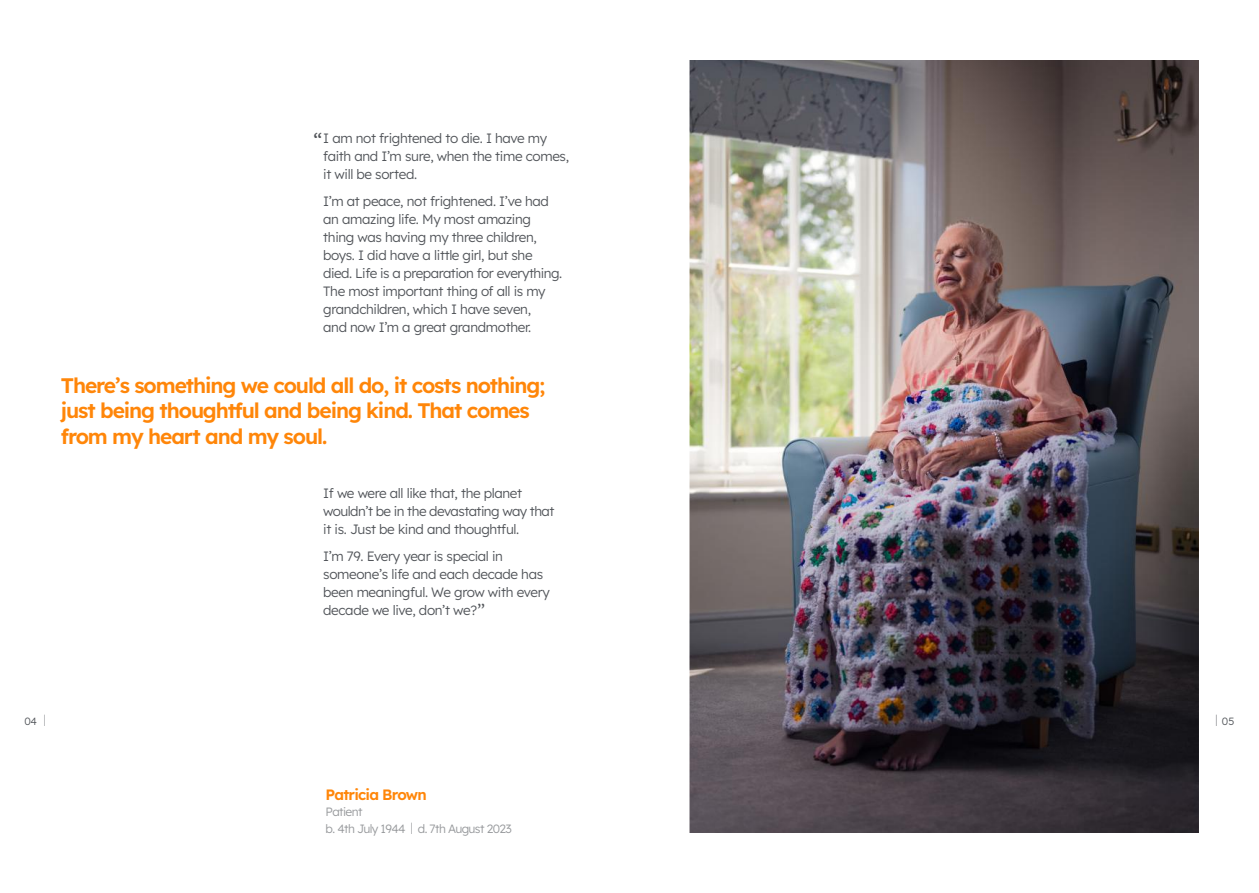
<style>
.page{position:relative;width:1259px;height:893px;background:#fff}
.page>*{position:absolute;margin:0;border:0;box-sizing:border-box;transform-origin:0 0}
.t1{font:300 21.75px "Lexend";color:#52555a}
.t2{font:21px/25.3px "Lexend";letter-spacing:-.05em;color:#ff8609}
.t3{font:15px "Lexend";letter-spacing:-.05em;color:#ff8609}
.t4{font:300 13.5px/18px "Lexend";letter-spacing:-.025em;color:#52555a}
.t5{font:300 12px/16.5px "Lexend";letter-spacing:-.05em;color:#97999c}
.t6{font:300 10.5px "Lexend";color:#52555a}
.s1{font-weight:200;font-size:21.75px}
.s2{font-family:"Aktiv Grotesk";font-weight:100;font-size:15.75px}
.s3{font-family:"Aktiv Grotesk";font-weight:100;font-size:15.75px;color:#52555a}
</style>
<div class="page">
<img style="left:690px;top:61px;width:508px;height:771px">
<p class="t4" style="left:323px;top:128px;width:247px">I am not frightened to die. I have my faith and I’m sure, when the time comes, it will be sorted.</p>
<p class="t4" style="left:323px;top:191px;width:240px">I’m at peace, not frightened. I’ve had an amazing life. My most amazing thing was having my three children, boys. I did have a little girl, but she died. Life is a preparation for everything.<br>The most important thing of all is my grandchildren, which I have seven,<br>and now I’m a great grandmother.</p>
<h1 class="t1" style="left:313px;top:126px;width:11px">“</h1>
<h2 class="t2" style="left:61px;top:371px;width:486px">There’s something we could all do, it costs nothing; just being thoughtful and being kind. That comes from my heart and my soul.</h2>
<p class="t4" style="left:323px;top:483px;width:233px">If we were all like that, the planet wouldn’t be in the devastating way that it is. Just be kind and thoughtful.</p>
<p class="t4" style="left:323px;top:546px;width:228px">I’m 79. Every year is special in someone’s life and each decade has been meaningful. We grow with every decade we live, don’t we?<span class="s1">”</span></p>
<p class="t6" style="left:25px;top:713px;width:23px">04 <span class="s2">I</span></p>
<p class="t6" style="left:1215px;top:713px;width:20px"><span class="s2">I</span> 05</p>
<p class="t3" style="left:326px;top:784px;width:103px">Patricia Brown</p>
<p class="t5" style="left:326px;top:803px;width:188px">Patient<br>b. 4th July 1944 <span class="s3">I</span> d. 7th August 2023</p>
</div>
